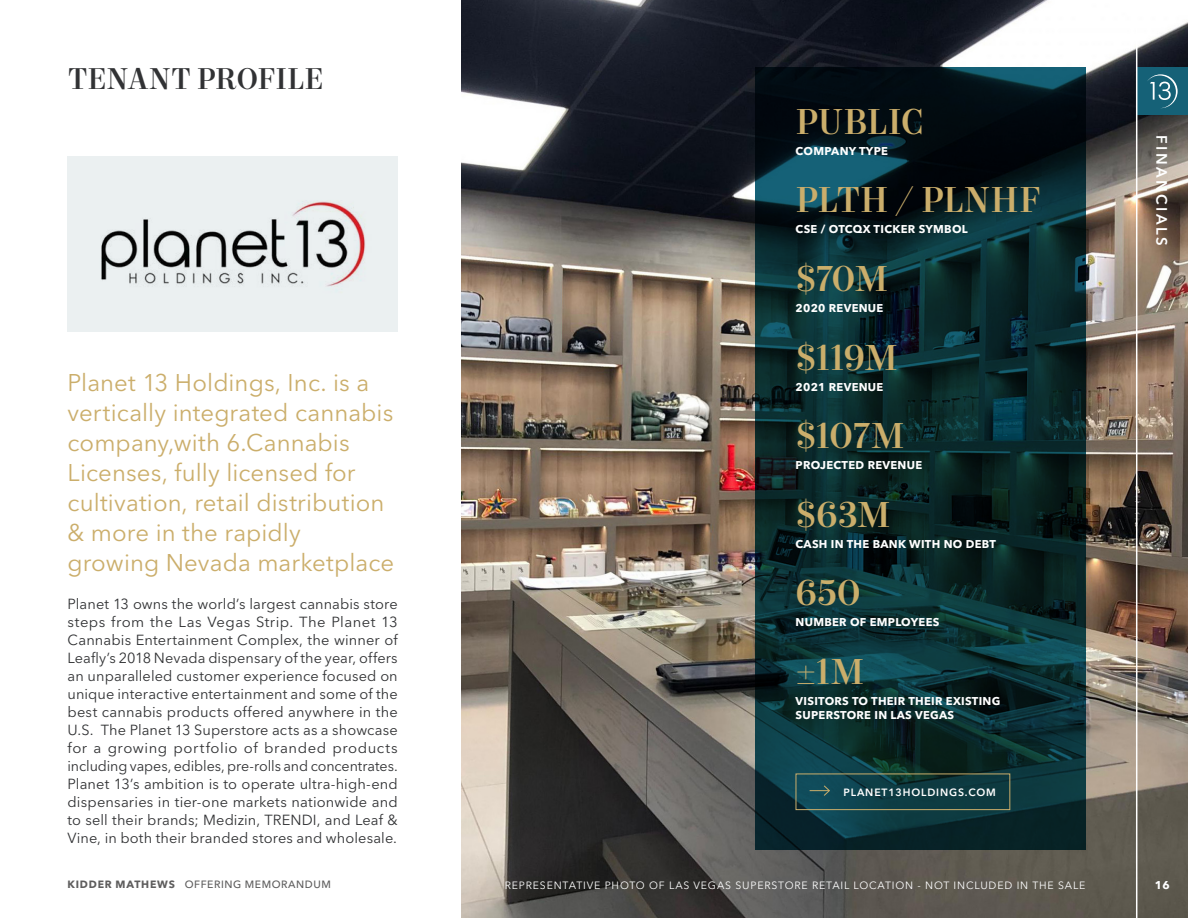
<style>
.page{position:relative;width:1188px;height:918px;background:#fff}
.page>*{position:absolute;margin:0;border:0;box-sizing:border-box;transform-origin:0 0}
.t1{font:500 36px "Mort Modern 09";letter-spacing:-.01em;color:#cbae6b}
.t2{font:500 30px "Mort Modern 09";letter-spacing:.005em;color:#313234}
.t3{font:24px/30px "Avenir Next LT Pro";letter-spacing:.005em;color:#cbae6b}
.t4{font:600 15px "Avenir Next LT Pro";letter-spacing:.165em;color:#fff}
.t5{font:14.55px/18px "Avenir Next LT Pro";letter-spacing:.01em;color:#313234;text-align:justify}
.t6{font:700 11.25px/14.2px "Avenir Next LT Pro";letter-spacing:.025em;color:#fff}
.t7{font:10.5px "Avenir Next LT Pro";letter-spacing:.08em;color:#fff}
.t8{font:500 10.5px "Avenir Next LT Pro";letter-spacing:.05em;color:#5e5d5d}
.t9{font:600 10.5px "Avenir Next LT Pro";letter-spacing:.08em;color:#fff}
.s1{font-weight:700}
</style>
<div class="page">
<img style="left:462px;top:0;width:726px;height:918px">
<img style="left:68px;top:157px;width:330px;height:175px">
<svg style="left:755px;top:68px;width:330px;height:782px;background:#09292d"></svg>
<div style="left:796px;top:774px;width:214px;height:36px;border:1px solid #cbae6b"></div>
<svg style="left:810px;top:785px;width:20px;height:12px"></svg>
<div style="left:1137px;top:68px;width:51px;height:47px;background:#156177"></div>
<hr style="left:1136px;top:0;width:1px;height:918px;background:#fff">
<svg style="left:1147px;top:74px;width:31px;height:34px"></svg>
<h2 class="t2" style="left:68px;top:60px;width:257px">TENANT PROFILE</h2>
<h3 class="t3" style="left:68px;top:367px;width:328px">Planet 13 Holdings, Inc. is a vertically integrated cannabis company,with 6.Cannabis<br>Licenses, fully licensed for cultivation, retail distribution &amp; more in the rapidly growing Nevada marketplace</h3>
<p class="t5" style="left:68px;top:594px;width:332px">Planet 13 owns the world’s largest cannabis store steps from the Las Vegas Strip. The Planet 13<br>Cannabis Entertainment Complex, the winner of Leafly’s 2018 Nevada dispensary of the year, offers an unparalleled customer experience focused on unique interactive entertainment and some of the best cannabis products offered anywhere in the U.S. The Planet 13 Superstore acts as a showcase for a growing portfolio of branded products including vapes, edibles, pre-rolls and concentrates.<br>Planet 13’s ambition is to operate ultra-high-end dispensaries in tier-one markets nationwide and to sell their brands; Medizin, TRENDI, and Leaf &amp; Vine, in both their branded stores and wholesale.</p>
<h1 class="t1" style="left:796px;top:99px;width:130px">PUBLIC</h1>
<p class="t6" style="left:796px;top:144px;width:94px">COMPANY TYPE</p>
<h1 class="t1" style="left:796px;top:177px;width:246px">PLTH / PLNHF</h1>
<p class="t6" style="left:796px;top:222px;width:174px">CSE / OTCQX TICKER SYMBOL</p>
<h1 class="t1" style="left:796px;top:256px;width:94px">$70M</h1>
<p class="t6" style="left:796px;top:301px;width:89px">2020 REVENUE</p>
<h1 class="t1" style="left:796px;top:335px;width:104px">$119M</h1>
<p class="t6" style="left:796px;top:379px;width:89px">2021 REVENUE</p>
<h1 class="t1" style="left:796px;top:413px;width:110px">$107M</h1>
<p class="t6" style="left:796px;top:458px;width:128px">PROJECTED REVENUE</p>
<h1 class="t1" style="left:796px;top:492px;width:97px">$63M</h1>
<p class="t6" style="left:796px;top:537px;width:202px">CASH IN THE BANK WITH NO DEBT</p>
<h1 class="t1" style="left:796px;top:570px;width:67px">650</h1>
<p class="t6" style="left:796px;top:615px;width:145px">NUMBER OF EMPLOYEES</p>
<h1 class="t1" style="left:796px;top:649px;width:70px">±1M</h1>
<p class="t6" style="left:796px;top:694px;width:206px">VISITORS TO THEIR THEIR EXISTING<br>SUPERSTORE IN LAS VEGAS</p>
<p class="t9" style="left:844px;top:786px;width:154px">PLANET13HOLDINGS.COM</p>
<p class="t4" style="left:1171px;top:135px;width:112px;rotate:90deg">FINANCIALS</p>
<p class="t8" style="left:68px;top:878px;width:265px"><span class="s1">KIDDER MATHEWS</span> OFFERING MEMORANDUM</p>
<p class="t7" style="left:505px;top:879px;width:582px">REPRESENTATIVE PHOTO OF LAS VEGAS SUPERSTORE RETAIL LOCATION - NOT INCLUDED IN THE SALE</p>
<p class="t6" style="left:1155px;top:877px;width:17px">16</p>
</div>
